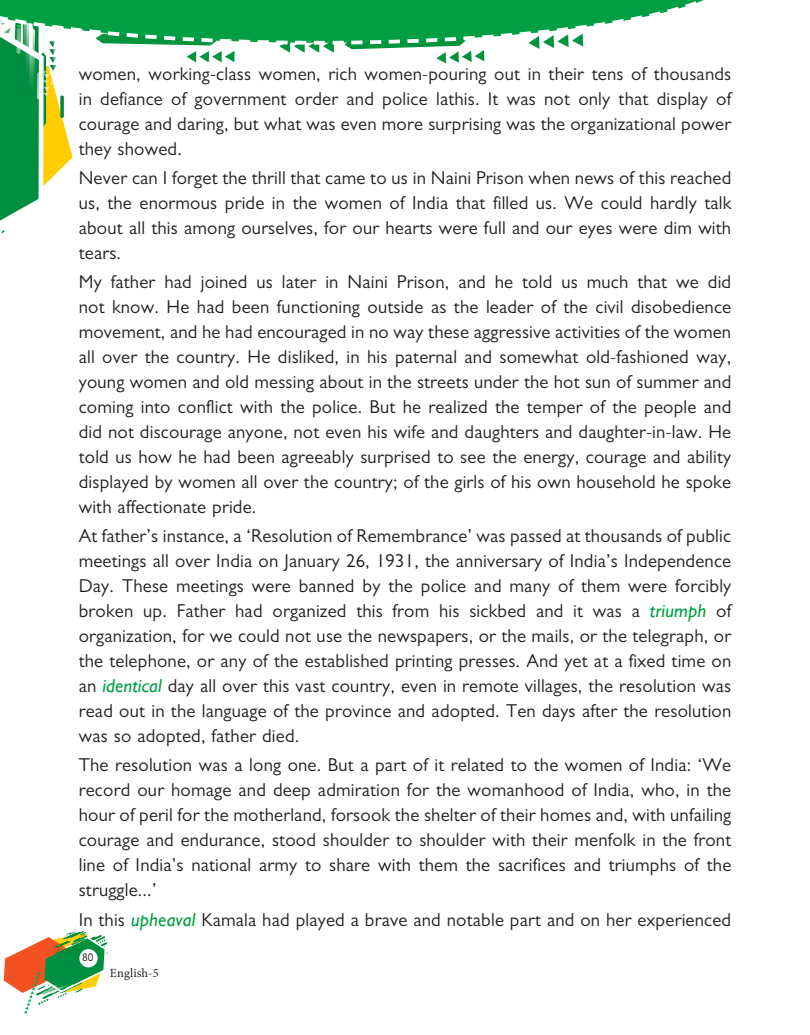
<style>
.page{position:relative;width:810px;height:1035px;background:#fff}
.page>*{position:absolute;margin:0;border:0;box-sizing:border-box;transform-origin:0 0}
.t1{font:18.75px/25px "Gill Sans MT Pro";letter-spacing:.01em;color:#241f1f;text-align:justify}
.t2{font:12.5px "Minion Pro";letter-spacing:.01em;color:#241f1f}
.t3{font:10px "B Preplay";color:#241f1f}
.s1{font-family:"Gill Sans";font-style:italic;color:#009f43}
</style>
<div class="page">
<svg style="left:0;top:46px;width:584px;height:188px"></svg>
<svg style="left:0;top:0;width:704px;height:46px"></svg>
<div style="left:79px;top:64px;width:652px;height:878px;background:#fff"></div>
<svg style="left:4px;top:931px;width:105px;height:83px"></svg>
<div style="left:79px;top:949px;width:19px;height:18px;background:#fff;border-radius:50%"></div>
<p class="t1" style="left:79px;top:61px;width:654px">women, working-class women, rich women-pouring out in their tens of thousands in defiance of government order and police lathis. It was not only that display of courage and daring, but what was even more surprising was the organizational power they showed.</p>
<p class="t1" style="left:79px;top:165px;width:654px">Never can I forget the thrill that came to us in Naini Prison when news of this reached us, the enormous pride in the women of India that filled us. We could hardly talk about all this among ourselves, for our hearts were full and our eyes were dim with tears.</p>
<p class="t1" style="left:79px;top:269px;width:654px">My father had joined us later in Naini Prison, and he told us much that we did not know. He had been functioning outside as the leader of the civil disobedience movement, and he had encouraged in no way these aggressive activities of the women all over the country. He disliked, in his paternal and somewhat old-fashioned way, young women and old messing about in the streets under the hot sun of summer and coming into conflict with the police. But he realized the temper of the people and did not discourage anyone, not even his wife and daughters and daughter-in-law. He told us how he had been agreeably surprised to see the energy, courage and ability displayed by women all over the country; of the girls of his own household he spoke with affectionate pride.</p>
<p class="t1" style="left:79px;top:523px;width:654px">At father’s instance, a ‘Resolution of Remembrance’ was passed at thousands of public meetings all over India on January 26, 1931, the anniversary of India’s Independence Day. These meetings were banned by the police and many of them were forcibly broken up. Father had organized this from his sickbed and it was a <span class="s1">triumph</span> of organization, for we could not use the newspapers, or the mails, or the telegraph, or the telephone, or any of the established printing presses. And yet at a fixed time on an <span class="s1">identical</span> day all over this vast country, even in remote villages, the resolution was read out in the language of the province and adopted. Ten days after the resolution was so adopted, father died.</p>
<p class="t1" style="left:79px;top:753px;width:654px">The resolution was a long one. But a part of it related to the women of India: ‘We record our homage and deep admiration for the womanhood of India, who, in the hour of peril for the motherland, forsook the shelter of their homes and, with unfailing courage and endurance, stood shoulder to shoulder with their menfolk in the front line of India’s national army to share with them the sacrifices and triumphs of the struggle...’</p>
<p class="t1" style="left:79px;top:907px;width:654px">In this <span class="s1">upheaval</span> Kamala had played a brave and notable part and on her experienced</p>
<p class="t3" style="left:83px;top:952px;width:13px">80</p>
<p class="t2" style="left:110px;top:965px;width:50px">English-5</p>
</div>
